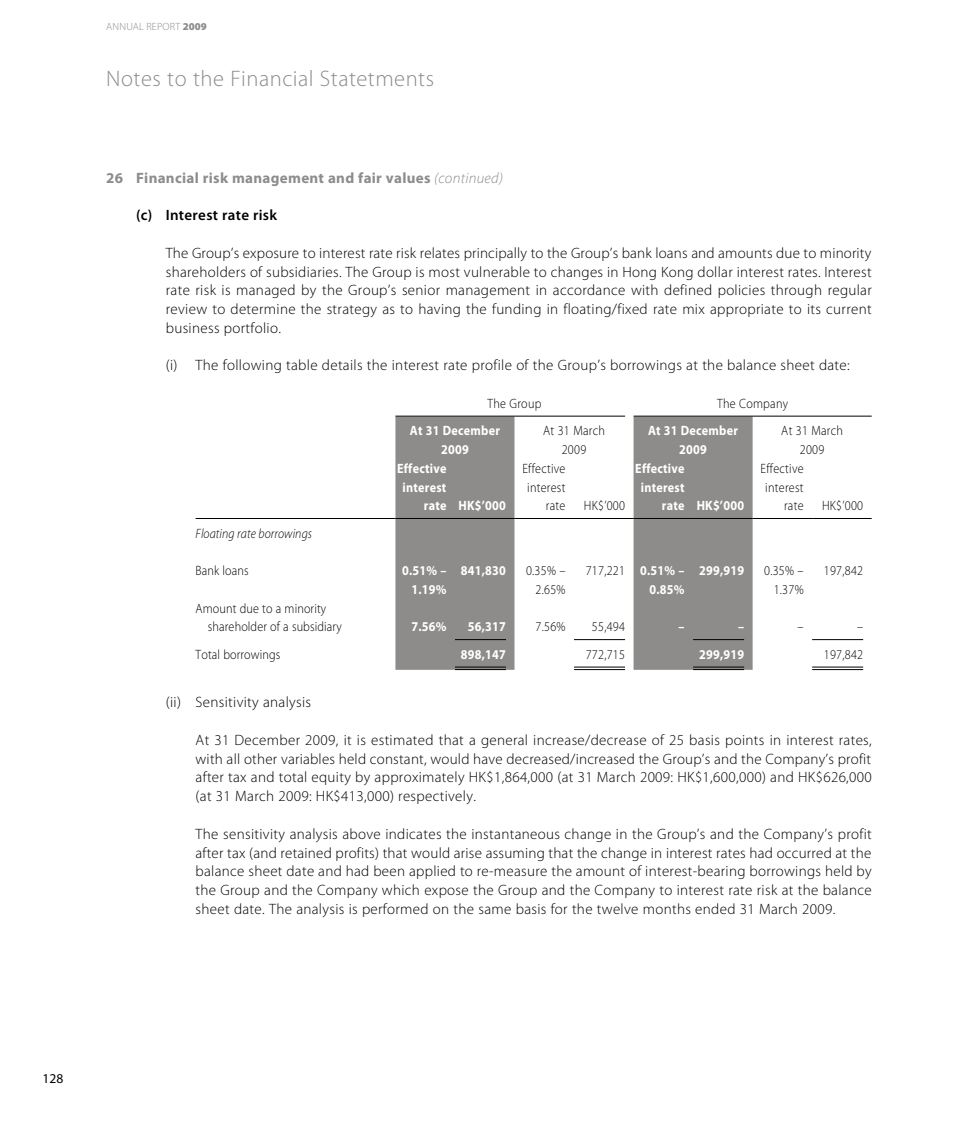
<style>
.page{position:relative;width:978px;height:1132px;background:#fff}
.page>*{position:absolute;margin:0;border:0;box-sizing:border-box;transform-origin:0 0}
.t1{font:300 22.5px "Myriad Pro";letter-spacing:.02em;color:#8d8c8b}
.t2{font:300 15px/18.8px "Myriad Pro";letter-spacing:.02em;color:#000;text-align:justify}
.t3{font:700 15px "Myriad Pro";letter-spacing:.02em;color:#8d8c8b}
.t4{font:600 15px "Myriad Pro";letter-spacing:.02em;color:#000}
.t5{font:300 13.5px/18.8px "Myriad Pro";letter-spacing:.02em;color:#000;text-align:right;scale:.9 1}
.t6{font:700 13.5px/18.8px "Myriad Pro";letter-spacing:.02em;color:#fff;text-align:center;scale:.9 1}
.t7{font:italic 300 13.5px "Myriad Pro";letter-spacing:.01em;color:#000;scale:.9 1}
.t8{font:13.5px "Myriad Pro";color:#000}
.t9{font:300 10.5px "Myriad Pro";letter-spacing:.02em;color:#8d8c8b}
.s1{font-weight:900}
.s2{font-weight:300;font-style:italic}
.s3{font-weight:300;color:#000}
</style>
<div class="page">
<svg style="left:395px;top:416px;width:358px;height:253px;fill:#8d8c8b"></svg>
<hr style="left:395px;top:415px;width:230px;height:1px;background:#000">
<hr style="left:634px;top:415px;width:238px;height:1px;background:#000">
<hr style="left:196px;top:518px;width:199px;height:1px;background:#000">
<hr style="left:395px;top:518px;width:60px;height:1px;background:#000">
<hr style="left:455px;top:518px;width:59px;height:1px;background:#000">
<hr style="left:514px;top:518px;width:60px;height:1px;background:#000">
<hr style="left:574px;top:518px;width:60px;height:1px;background:#000">
<hr style="left:634px;top:518px;width:59px;height:1px;background:#000">
<hr style="left:693px;top:518px;width:60px;height:1px;background:#000">
<hr style="left:753px;top:518px;width:59px;height:1px;background:#000">
<hr style="left:812px;top:518px;width:60px;height:1px;background:#000">
<hr style="left:455px;top:639px;width:51px;height:1px;background:#000">
<hr style="left:574px;top:639px;width:51px;height:1px;background:#000">
<hr style="left:693px;top:639px;width:51px;height:1px;background:#000">
<hr style="left:812px;top:639px;width:51px;height:1px;background:#000">
<hr style="left:455px;top:666px;width:51px;height:1px;background:#000">
<hr style="left:455px;top:669px;width:51px;height:1px;background:#000">
<hr style="left:574px;top:666px;width:51px;height:1px;background:#000">
<hr style="left:574px;top:669px;width:51px;height:1px;background:#000">
<hr style="left:693px;top:666px;width:51px;height:1px;background:#000">
<hr style="left:693px;top:669px;width:51px;height:1px;background:#000">
<hr style="left:812px;top:666px;width:51px;height:1px;background:#000">
<hr style="left:812px;top:669px;width:51px;height:1px;background:#000">
<p class="t9" style="left:106px;top:21px;width:102px">ANNUAL REPORT <span class="s1">2009</span></p>
<h1 class="t1" style="left:106px;top:66px;width:329px">Notes to the Financial Statetments</h1>
<p class="t3" style="left:106px;top:168px;width:398px">26 Financial risk management and fair values <span class="s2">(continued)</span></p>
<p class="t4" style="left:136px;top:206px;width:143px">(c) Interest rate risk</p>
<p class="t2" style="left:166px;top:244px;width:708px">The Group’s exposure to interest rate risk relates principally to the Group’s bank loans and amounts due to minority shareholders of subsidiaries. The Group is most vulnerable to changes in Hong Kong dollar interest rates. I nterest rate risk is managed by the Group’s senior management in accordance with defined policies through regular review to determine the strategy as to having the funding in floating/fixed rate mix appropriate to its current business portfolio.</p>
<p class="t2" style="left:166px;top:356px;width:685px">(i) The following table details the interest rate profile of the Group’s borrowings at the balance sheet date:</p>
<p class="t5" style="left:488px;top:394px;width:61px">The Group</p>
<p class="t5" style="left:717px;top:394px;width:80px">The Company</p>
<p class="t6" style="left:410px;top:421px;width:101px">At 31 December<br>2009</p>
<p class="t5" style="left:543px;top:421px;width:70px;text-align:center">At 31 March<br>2009</p>
<p class="t6" style="left:648px;top:421px;width:101px">At 31 December<br>2009</p>
<p class="t5" style="left:781px;top:421px;width:70px;text-align:center">At 31 March<br>2009</p>
<p class="t6" style="left:397px;top:458px;width:56px">Effective</p>
<p class="t6" style="left:403px;top:477px;width:50px">interest</p>
<p class="t6" style="left:424px;top:496px;width:93px">rate HK$’000</p>
<p class="t5" style="left:522px;top:459px;width:49px">Effective interest rate</p>
<p class="t6" style="left:635px;top:458px;width:56px">Effective</p>
<p class="t6" style="left:641px;top:477px;width:50px">interest</p>
<p class="t6" style="left:662px;top:496px;width:93px">rate HK$’000</p>
<p class="t5" style="left:760px;top:459px;width:49px">Effective interest rate</p>
<p class="t5" style="left:584px;top:496px;width:47px">HK$’000</p>
<p class="t5" style="left:822px;top:496px;width:47px">HK$’000</p>
<p class="t7" style="left:196px;top:526px;width:131px">Floating rate borrowings</p>
<p class="t5" style="left:196px;top:561px;width:61px">Bank loans</p>
<p class="t6" style="left:402px;top:560px;width:51px;text-align:right">0.51% –<br>1.19%</p>
<p class="t6" style="left:461px;top:560px;width:52px">841,830</p>
<p class="t5" style="left:526px;top:561px;width:45px">0.35% –<br>2.65%</p>
<p class="t6" style="left:586px;top:560px;width:111px;text-align:right"><span class="s3">717,221</span> 0.51% –<br>0.85%</p>
<p class="t6" style="left:699px;top:560px;width:52px">299,919</p>
<p class="t5" style="left:764px;top:561px;width:45px">0.35% –<br>1.37%</p>
<p class="t5" style="left:824px;top:561px;width:45px">197,842</p>
<p class="t5" style="left:208px;top:599px;width:150px;text-align:left;text-indent:-12px">Amount due to a minority shareholder of a subsidiary</p>
<p class="t6" style="left:411px;top:617px;width:40px">7.56%</p>
<p class="t6" style="left:468px;top:617px;width:44px">56,317</p>
<p class="t5" style="left:536px;top:617px;width:35px">7.56%</p>
<p class="t5" style="left:592px;top:617px;width:38px">55,494</p>
<p class="t6" style="left:679px;top:617px;width:8px">–</p>
<p class="t6" style="left:738px;top:617px;width:8px">–</p>
<p class="t5" style="left:798px;top:617px;width:8px">–</p>
<p class="t5" style="left:857px;top:617px;width:8px">–</p>
<p class="t5" style="left:196px;top:645px;width:96px">Total borrowings</p>
<p class="t6" style="left:461px;top:644px;width:52px">898,147</p>
<p class="t5" style="left:586px;top:645px;width:45px">772,715</p>
<p class="t6" style="left:699px;top:644px;width:52px">299,919</p>
<p class="t5" style="left:824px;top:645px;width:45px">197,842</p>
<p class="t2" style="left:166px;top:693px;width:147px">(ii) Sensitivity analysis</p>
<p class="t2" style="left:196px;top:730px;width:678px">At 31 December 2009, it is estimated that a general increase/decrease of 25 basis points in interest rates, with all other variables held constant, would have decreased/increased the Group’s and the Company’s profit after tax and total equity by approximately HK$1,864,000 (at 31 March 2009: HK$1,600,000) and HK$626,000 (at 31 March 2009: HK$413,000) respectively.</p>
<p class="t2" style="left:196px;top:824px;width:678px">The sensitivity analysis above indicates the instantaneous change in the Group’s and the Company’s profit after tax (and retained profits) that would arise assuming that the change in interest rates had occurred at the balance sheet date and had been applied to re-measure the amount of interest-bearing borrowings held by the Group and the Company which expose the Group and the Company to interest rate risk at the balance sheet date. The analysis is performed on the same basis for the twelve months ended 31 March 2009.</p>
<p class="t8" style="left:43px;top:1069px;width:22px">128</p>
</div>
